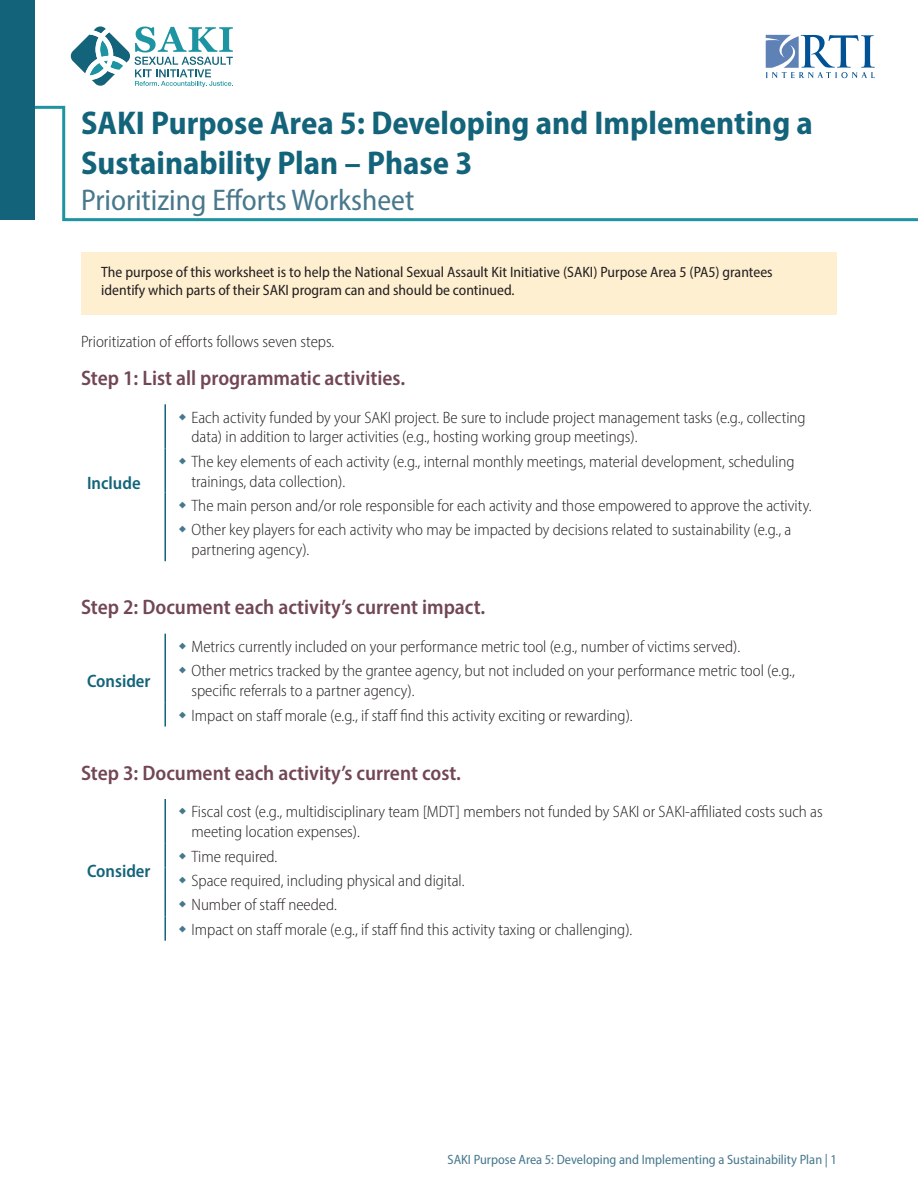
<style>
.page{position:relative;width:918px;height:1188px;background:#fff}
.page>*{position:absolute;margin:0;border:0;box-sizing:border-box;transform-origin:0 0}
.t1{font:700 semi-condensed 33px/39.6px "Myriad Pro";color:#13647a}
.t2{font:semi-condensed 30px "Myriad Pro";color:#47788c}
.t3{font:600 semi-condensed 21px "Myriad Pro";color:#724754}
.t4{font:600 semi-condensed 18px "Myriad Pro";color:#13647a}
.t5{font:300 semi-condensed 16.5px/19.8px "Myriad Pro";color:#231f20}
.t6{font:semi-condensed 15px/18px "Myriad Pro";color:#231f20}
.t7{font:semi-condensed 13.5px "Myriad Pro";color:#46788d}
</style>
<div class="page">
<img style="left:765px;top:34px;width:80px;height:45px">
<svg style="left:766px;top:35px;width:109px;height:43px"></svg>
<svg style="left:71px;top:26px;width:162px;height:61px"></svg>
<svg style="left:35px;top:105px;width:883px;height:117px"></svg>
<div style="left:0;top:0;width:35px;height:220px;background:#13647a"></div>
<hr style="left:164px;top:404px;width:2px;height:44px;background:#13647a">
<hr style="left:164px;top:448px;width:2px;height:45px;background:#13647a">
<hr style="left:164px;top:493px;width:2px;height:24px;background:#13647a">
<hr style="left:164px;top:517px;width:2px;height:44px;background:#13647a">
<hr style="left:164px;top:634px;width:2px;height:24px;background:#13647a">
<hr style="left:164px;top:658px;width:2px;height:44px;background:#13647a">
<hr style="left:164px;top:702px;width:2px;height:25px;background:#13647a">
<hr style="left:164px;top:799px;width:2px;height:44px;background:#13647a">
<hr style="left:164px;top:843px;width:2px;height:25px;background:#13647a">
<hr style="left:164px;top:868px;width:2px;height:24px;background:#13647a">
<hr style="left:164px;top:892px;width:2px;height:24px;background:#13647a">
<hr style="left:164px;top:916px;width:2px;height:25px;background:#13647a">
<div style="left:81px;top:252px;width:756px;height:63px;background:#feefd0"></div>
<h1 class="t1" style="left:81px;top:102px;width:733px">SAKI Purpose Area 5: Developing and Implementing a<br>Sustainability Plan – Phase 3</h1>
<h1 class="t2" style="left:81px;top:181px;width:335px">Prioritizing Efforts Worksheet</h1>
<p class="t6" style="left:101px;top:262px;width:673px">The purpose of this worksheet is to help the National Sexual Assault Kit Initiative (SAKI) Purpose Area 5 (PA5) grantees identify which parts of their SAKI program can and should be continued.</p>
<p class="t5" style="left:81px;top:332px;width:255px">Prioritization of efforts follows seven steps.</p>
<h2 class="t3" style="left:81px;top:365px;width:326px">Step 1: List all programmatic activities.</h2>
<p class="t4" style="left:87px;top:472px;width:55px">Include</p>
<p class="t5" style="left:191px;top:407px;width:616px">Each activity funded by your SAKI project. Be sure to include project management tasks (e.g., collecting data) in addition to larger activities (e.g., hosting working group meetings).</p>
<p class="t5" style="left:191px;top:451px;width:605px">The key elements of each activity (e.g., internal monthly meetings, material development, scheduling trainings, data collection).</p>
<p class="t5" style="left:191px;top:496px;width:622px">The main person and/or role responsible for each activity and those empowered to approve the activity.</p>
<p class="t5" style="left:191px;top:520px;width:601px">Other key players for each activity who may be impacted by decisions related to sustainability (e.g., a partnering agency).</p>
<h2 class="t3" style="left:81px;top:594px;width:406px">Step 2: Document each activity’s current impact.</h2>
<p class="t4" style="left:87px;top:670px;width:65px">Consider</p>
<p class="t5" style="left:191px;top:637px;width:550px">Metrics currently included on your performance metric tool (e.g., number of victims served).</p>
<p class="t5" style="left:191px;top:661px;width:605px">Other metrics tracked by the grantee agency, but not included on your performance metric tool (e.g., specific referrals to a partner agency).</p>
<p class="t5" style="left:191px;top:705px;width:443px">Impact on staff morale (e.g., if staff find this activity exciting or rewarding).</p>
<h2 class="t3" style="left:81px;top:759px;width:382px">Step 3: Document each activity’s current cost.</h2>
<p class="t4" style="left:87px;top:859px;width:65px">Consider</p>
<p class="t5" style="left:191px;top:802px;width:633px">Fiscal cost (e.g., multidisciplinary team [MDT] members not funded by SAKI or SAKI-affiliated costs such as meeting location expenses).</p>
<p class="t5" style="left:191px;top:846px;width:87px">Time required.</p>
<p class="t5" style="left:191px;top:870px;width:275px">Space required, including physical and digital.</p>
<p class="t5" style="left:191px;top:895px;width:147px">Number of staff needed.</p>
<p class="t5" style="left:191px;top:919px;width:443px">Impact on staff morale (e.g., if staff find this activity taxing or challenging).</p>
<p class="t7" style="left:448px;top:1152px;width:391px">SAKI Purpose Area 5: Developing and Implementing a Sustainability Plan | 1</p>
</div>
